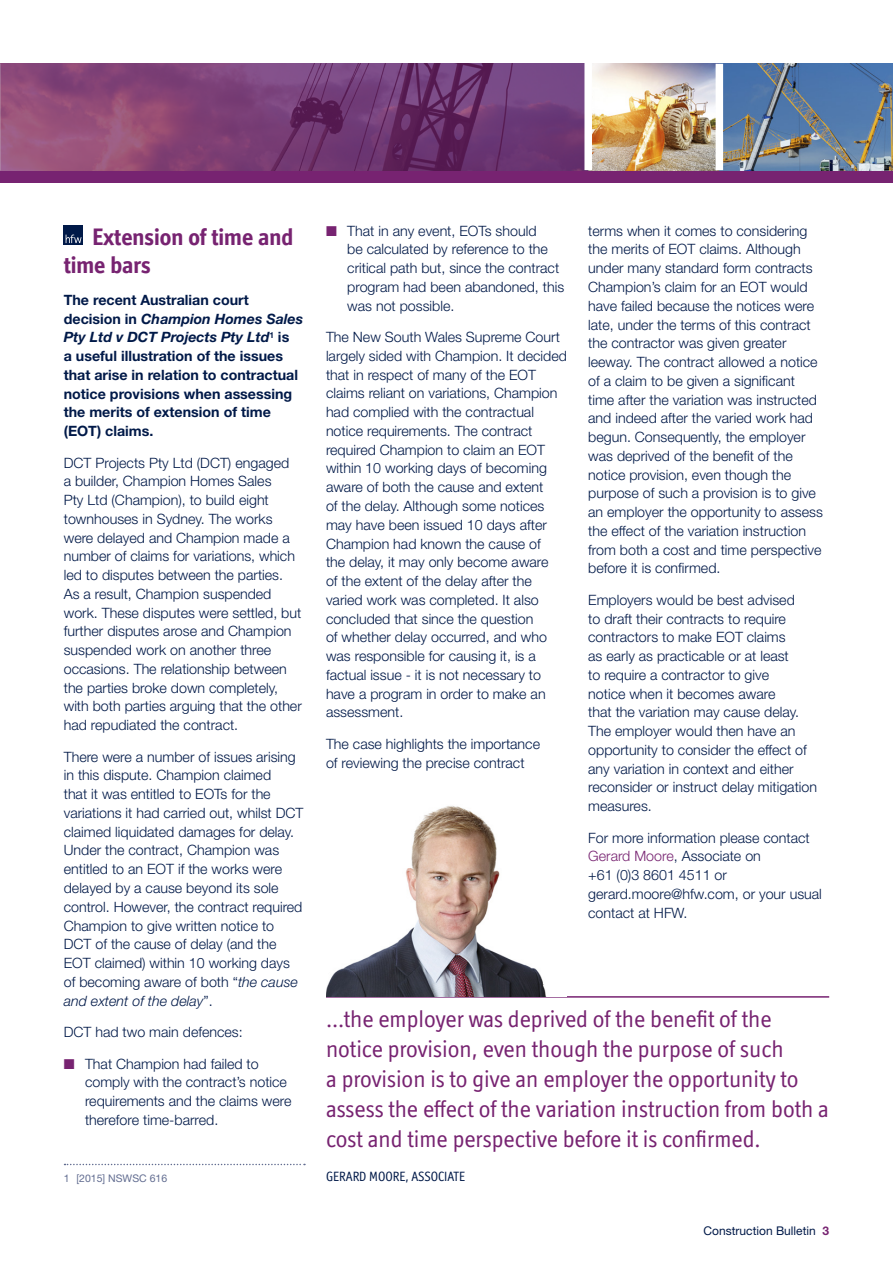
<style>
.page{position:relative;width:893px;height:1263px;background:#fff}
.page>*{position:absolute;margin:0;border:0;box-sizing:border-box;transform-origin:0 0}
.t1{font:24px/30px "Officina Display ITC Std";color:#772371}
.t2{font:700 24px/28.8px "Officina Display ITC";color:#772371}
.t3{font:300 14.25px/18.8px "Helvetica Neue LT Std";color:#001948}
.t4{font:700 14.25px/18.8px "Helvetica Neue LT Std";color:#001948}
.t5{font:13.5px "Officina Display ITC Std";color:#001948}
.t6{font:12px "Helvetica Neue LT Std";color:#001948}
.t7{font:10.5px "Helvetica Neue LT Std";color:#616c90}
.s1{font-style:italic}
.s2{color:#772371}
.s3{font-weight:700;color:#772371}
</style>
<div class="page">
<div style="left:0;top:170px;width:893px;height:13px;background:#772371"></div>
<img style="left:592px;top:64px;width:124px;height:106px">
<img style="left:723px;top:64px;width:170px;height:106px">
<svg style="left:1px;top:64px;width:583px;height:106px;background:#7a3f75"></svg>
<img style="left:0;top:64px;width:1px;height:106px">
<div style="left:64px;top:225px;width:19px;height:19px;background:#001948"></div>
<svg style="left:66px;top:235px;width:16px;height:8px"></svg>
<hr style="left:326px;top:996px;width:503px;height:2px;background:#772371">
<img style="left:326px;top:806px;width:220px;height:190px">
<svg style="left:65px;top:1164px;width:240px;height:1px"></svg>
<h1 class="t2" style="left:64px;top:222px;width:231px;text-indent:29px">Extension of time and time bars</h1>
<p class="t4" style="left:64px;top:290px;width:241px">The recent Australian court decision in <span class="s1">Champion Homes Sales<br>Pty Ltd v DCT Projects Pty Ltd</span><sup>1</sup> is<br>a useful illustration of the issues that arise in relation to contractual notice provisions when assessing the merits of extension of time (EOT) claims.</p>
<p class="t3" style="left:64px;top:453px;width:240px">DCT Projects Pty Ltd (DCT) engaged<br>a builder, Champion Homes Sales<br>Pty Ltd (Champion), to build eight townhouses in Sydney. The works were delayed and Champion made a number of claims for variations, which led to disputes between the parties.<br>As a result, Champion suspended work. These disputes were settled, but further disputes arose and Champion suspended work on another three occasions. The relationship between the parties broke down completely, with both parties arguing that the other had repudiated the contract.</p>
<p class="t3" style="left:64px;top:747px;width:241px">There were a number of issues arising in this dispute. Champion claimed<br>that it was entitled to EOTs for the variations it had carried out, whilst DCT claimed liquidated damages for delay.<br>Under the contract, Champion was entitled to an EOT if the works were delayed by a cause beyond its sole control. However, the contract required Champion to give written notice to DCT of the cause of delay (and the EOT claimed) within 10 working days of becoming aware of both “<span class="s1">the cause and extent of the delay</span>”.</p>
<p class="t3" style="left:64px;top:1022px;width:180px">DCT had two main defences:</p>
<p class="t3" style="left:85px;top:1054px;width:208px;text-indent:-21px"><span class="s2">■</span> That Champion had failed to comply with the contract’s notice requirements and the claims were therefore time-barred.</p>
<p class="t3" style="left:347px;top:221px;width:218px;text-indent:-21px"><span class="s2">■</span> That in any event, EOTs should<br>be calculated by reference to the critical path but, since the contract program had been abandoned, this was not possible.</p>
<p class="t3" style="left:326px;top:327px;width:242px">The New South Wales Supreme Court largely sided with Champion. It decided that in respect of many of the EOT claims reliant on variations, Champion had complied with the contractual notice requirements. The contract required Champion to claim an EOT within 10 working days of becoming aware of both the cause and extent<br>of the delay. Although some notices may have been issued 10 days after Champion had known the cause of<br>the delay, it may only become aware<br>of the extent of the delay after the varied work was completed. It also concluded that since the question<br>of whether delay occurred, and who was responsible for causing it, is a factual issue - it is not necessary to have a program in order to make an assessment.</p>
<p class="t3" style="left:326px;top:734px;width:216px">The case highlights the importance of reviewing the precise contract</p>
<p class="t3" style="left:588px;top:221px;width:236px">terms when it comes to considering the merits of EOT claims. Although under many standard form contracts Champion’s claim for an EOT would have failed because the notices were late, under the terms of this contract the contractor was given greater leeway. The contract allowed a notice of a claim to be given a significant time after the variation was instructed and indeed after the varied work had begun. Consequently, the employer was deprived of the benefit of the notice provision, even though the purpose of such a provision is to give an employer the opportunity to assess the effect of the variation instruction from both a cost and time perspective before it is confirmed.</p>
<p class="t3" style="left:588px;top:590px;width:230px">Employers would be best advised<br>to draft their contracts to require contractors to make EOT claims<br>as early as practicable or at least<br>to require a contractor to give<br>notice when it becomes aware<br>that the variation may cause delay.<br>The employer would then have an opportunity to consider the effect of any variation in context and either reconsider or instruct delay mitigation measures.</p>
<p class="t3" style="left:588px;top:828px;width:235px">For more information please contact<br><span class="s2">Gerard Moore</span>, Associate on<br>+61 (0)3 8601 4511 or gerard.moore@hfw.com, or your usual contact at HFW.</p>
<p class="t1" style="left:326px;top:1004px;width:505px">...the employer was deprived of the benefit of the notice provision, even though the purpose of such<br>a provision is to give an employer the opportunity to assess the effect of the variation instruction from both a cost and time perspective before it is confirmed.</p>
<p class="t7" style="left:64px;top:1172px;width:105px">1 [2015] NSWSC 616</p>
<p class="t5" style="left:326px;top:1168px;width:140px">GERARD MOORE, ASSOCIATE</p>
<p class="t6" style="left:704px;top:1224px;width:127px">Construction Bulletin <span class="s3">3</span></p>
</div>
